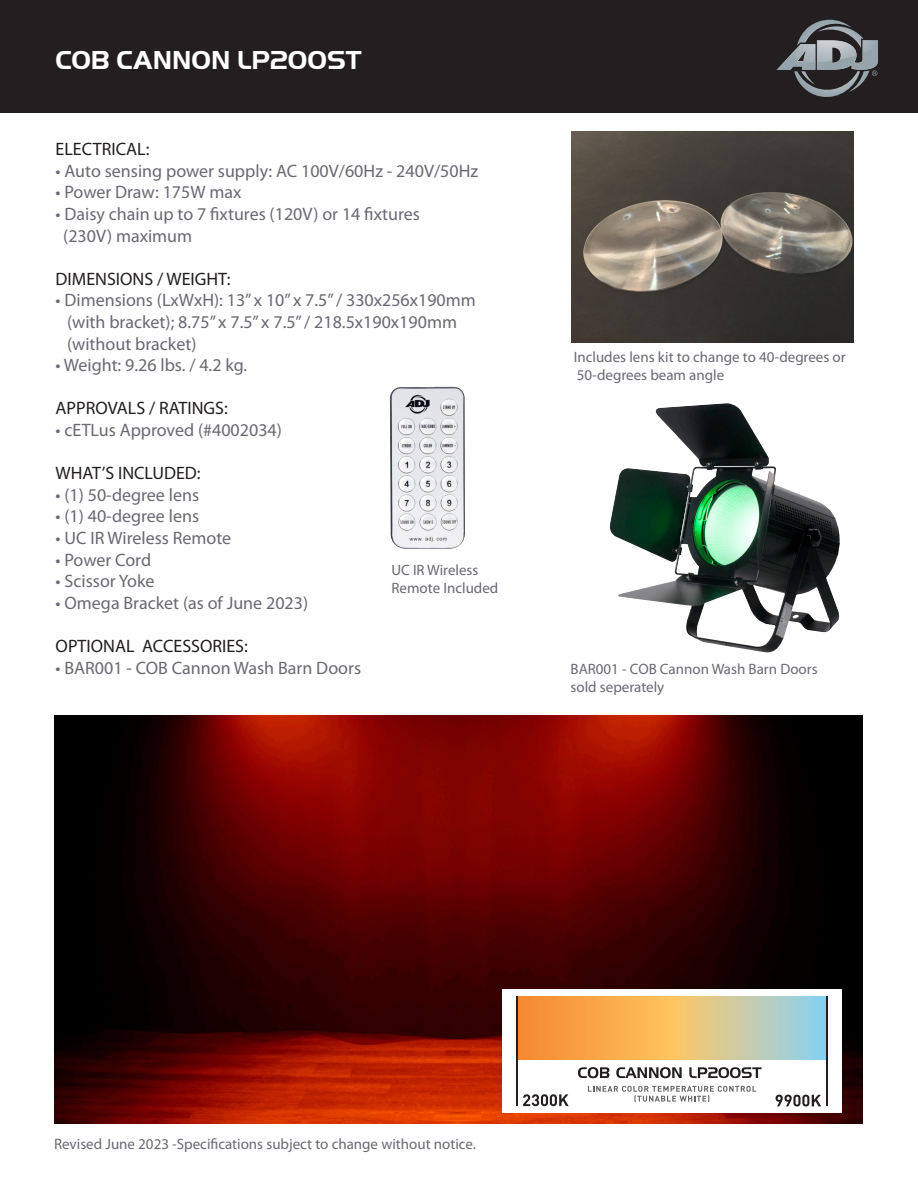
<style>
.page{position:relative;width:918px;height:1188px;background:#fff}
.page>*{position:absolute;margin:0;border:0;box-sizing:border-box;transform-origin:0 0}
.t1{font:700 27px "Handel Got D";color:#fff}
.t2{font:18px "Myriad Pro";color:#696973}
.t3{font:18px "Myriad Pro";color:#231f20}
.t4{font:15px "Myriad Pro";color:#696973}
</style>
<div class="page">
<div style="left:0;top:0;width:918px;height:113px;background:#231f20"></div>
<svg style="left:777px;top:20px;width:101px;height:77px"></svg>
<img style="left:54px;top:716px;width:809px;height:408px">
<img style="left:609px;top:403px;width:231px;height:250px">
<img style="left:572px;top:131px;width:282px;height:212px">
<img style="left:390px;top:387px;width:75px;height:162px">
<div style="left:502px;top:989px;width:340px;height:124px;background:#fff"></div>
<div style="left:672px;top:997px;width:156px;height:63px;background:linear-gradient(to right,#ffca69,#81caec)"></div>
<div style="left:516px;top:997px;width:158px;height:63px;background:linear-gradient(to right,#f5872d,#fec45e)"></div>
<hr style="left:516px;top:997px;width:2px;height:109px;background:#231f20">
<svg style="left:588px;top:1086px;width:168px;height:16px"></svg>
<hr style="left:827px;top:997px;width:1px;height:109px;background:#231f20">
<svg style="left:523px;top:1094px;width:46px;height:12px"></svg>
<svg style="left:776px;top:1095px;width:45px;height:12px"></svg>
<svg style="left:578px;top:1067px;width:31px;height:11px"></svg>
<svg style="left:616px;top:1067px;width:66px;height:11px"></svg>
<svg style="left:689px;top:1067px;width:73px;height:11px"></svg>
<p class="t1" style="left:56px;top:45px;width:307px">COB CANNON LP200ST</p>
<p class="t3" style="left:56px;top:138px;width:95px">ELECTRICAL:</p>
<p class="t2" style="left:56px;top:160px;width:424px">• Auto sensing power supply: AC 100V/60Hz - 240V/50Hz</p>
<p class="t2" style="left:56px;top:181px;width:187px">• Power Draw: 175W max</p>
<p class="t2" style="left:56px;top:203px;width:366px">• Daisy chain up to 7 fixtures (120V) or 14 fixtures</p>
<p class="t2" style="left:63px;top:224px;width:130px">(230V) maximum</p>
<p class="t3" style="left:56px;top:268px;width:176px">DIMENSIONS / WEIGHT:</p>
<p class="t2" style="left:56px;top:289px;width:422px">• Dimensions (LxWxH): 13” x 10” x 7.5” / 330x256x190mm</p>
<p class="t2" style="left:67px;top:311px;width:391px">(with bracket); 8.75” x 7.5” x 7.5” / 218.5x190x190mm</p>
<p class="t2" style="left:67px;top:332px;width:131px">(without bracket)</p>
<p class="t2" style="left:56px;top:354px;width:193px">• Weight: 9.26 lbs. / 4.2 kg.</p>
<p class="t3" style="left:56px;top:397px;width:174px">APPROVALS / RATINGS:</p>
<p class="t2" style="left:56px;top:419px;width:228px">• cETLus Approved (#4002034)</p>
<p class="t3" style="left:56px;top:462px;width:147px">WHAT’S INCLUDED:</p>
<p class="t2" style="left:56px;top:484px;width:145px">• (1) 50-degree lens</p>
<p class="t2" style="left:56px;top:505px;width:145px">• (1) 40-degree lens</p>
<p class="t2" style="left:56px;top:527px;width:177px">• UC IR Wireless Remote</p>
<p class="t2" style="left:56px;top:548px;width:97px">• Power Cord</p>
<p class="t2" style="left:56px;top:570px;width:100px">• Scissor Yoke</p>
<p class="t2" style="left:56px;top:592px;width:254px">• Omega Bracket (as of June 2023)</p>
<p class="t3" style="left:56px;top:635px;width:194px">OPTIONAL ACCESSORIES:</p>
<p class="t2" style="left:56px;top:656px;width:307px">• BAR001 - COB Cannon Wash Barn Doors</p>
<p class="t4" style="left:391px;top:560px;width:89px">UC IR Wireless</p>
<p class="t4" style="left:391px;top:578px;width:108px">Remote Included</p>
<p class="t4" style="left:574px;top:348px;width:273px">Includes lens kit to change to 40-degrees or</p>
<p class="t4" style="left:577px;top:366px;width:149px">50-degrees beam angle</p>
<p class="t4" style="left:571px;top:660px;width:249px">BAR001 - COB Cannon Wash Barn Doors</p>
<p class="t4" style="left:571px;top:678px;width:95px">sold seperately</p>
<p class="t4" style="left:54px;top:1135px;width:423px">Revised June 2023 -Specifications subject to change without notice.</p>
</div>
